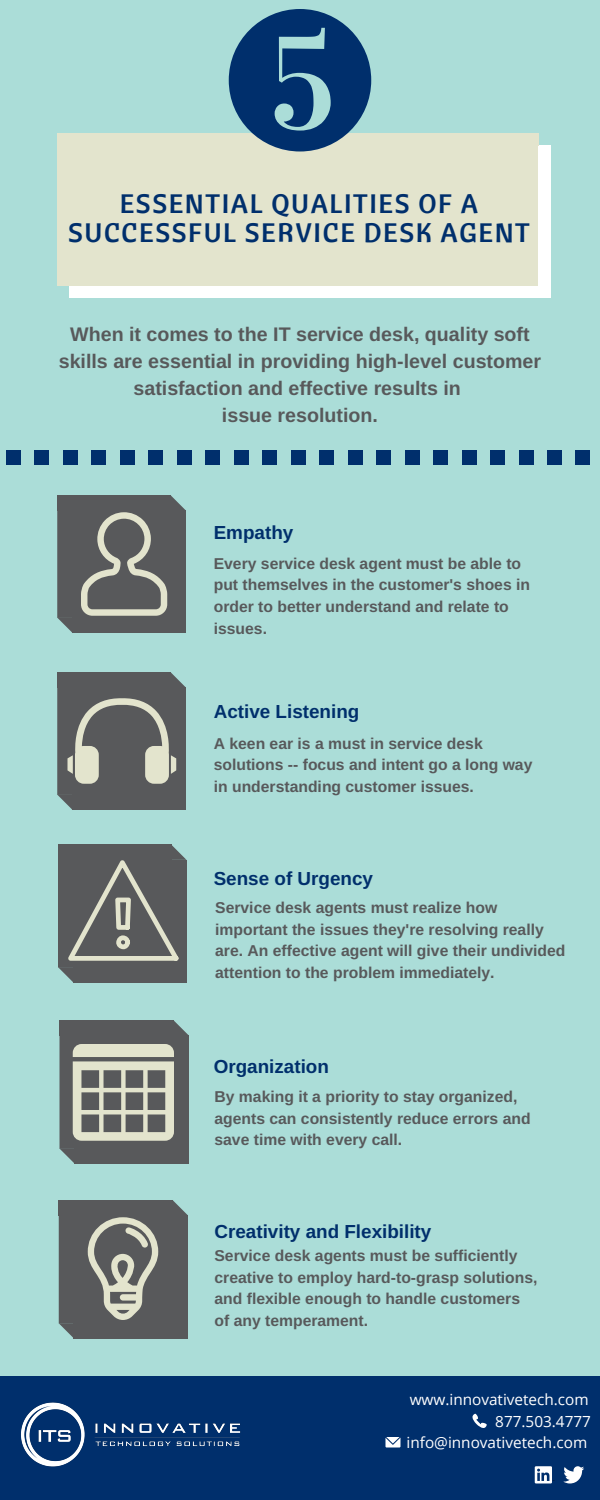
<style>
.page{position:relative;width:600px;height:1500px;background:#fff}
.page>*{position:absolute;margin:0;border:0;box-sizing:border-box;transform-origin:0 0}
.t1{font:26.5px/28.5px "Cantora One";letter-spacing:.06em;color:#002f6c;text-align:center}
.t2{font:700 19.7px/27px "Arimo";color:#58595b;text-align:center}
.t3{font:700 18.9px "Arimo";color:#002f6c}
.t4{font:700 15.7px/21.8px "Arimo";color:#58595b}
.t5{font:15.3px "Open Sans";color:#fff}
</style>
<div class="page">
<div style="left:0;top:0;width:600px;height:1376px;background:#abddd8"></div>
<div style="left:69px;top:285px;width:470px;height:12px;background:#fff"></div>
<div style="left:538px;top:285px;width:13px;height:12px;background:#fff"></div>
<div style="left:58px;top:145px;width:12px;height:141px;background:#e3e4cd"></div>
<div style="left:69px;top:145px;width:470px;height:141px;background:#e3e4cd"></div>
<div style="left:538px;top:145px;width:13px;height:141px;background:#fff"></div>
<div style="left:58px;top:133px;width:12px;height:12px;background:#e3e4cd"></div>
<div style="left:69px;top:133px;width:470px;height:12px;background:#e3e4cd"></div>
<div style="left:72px;top:510px;width:99px;height:108px;background:#58595b"></div>
<svg style="left:57px;top:510px;width:15px;height:123px;background:#5e6365"></svg>
<div style="left:72px;top:618px;width:99px;height:15px;background:#58595b"></div>
<div style="left:171px;top:618px;width:15px;height:15px;background:#58595b"></div>
<div style="left:171px;top:510px;width:15px;height:108px;background:#58595b"></div>
<div style="left:72px;top:495px;width:99px;height:15px;background:#58595b"></div>
<div style="left:57px;top:495px;width:15px;height:15px;background:#58595b"></div>
<svg style="left:81px;top:495px;width:105px;height:121px"></svg>
<svg style="left:57px;top:672px;width:129px;height:138px;background:#6e706e"></svg>
<svg style="left:58px;top:845px;width:128px;height:137px;background:#686a69"></svg>
<svg style="left:60px;top:1020px;width:129px;height:144px;background:#82847e"></svg>
<div style="left:74px;top:1215px;width:99px;height:109px;background:#58595b"></div>
<svg style="left:59px;top:1215px;width:15px;height:123px;background:#5c6062"></svg>
<div style="left:74px;top:1323px;width:99px;height:15px;background:#58595b"></div>
<div style="left:173px;top:1323px;width:15px;height:15px;background:#58595b"></div>
<div style="left:173px;top:1215px;width:15px;height:109px;background:#58595b"></div>
<div style="left:74px;top:1200px;width:99px;height:15px;background:#58595b"></div>
<div style="left:59px;top:1200px;width:15px;height:15px;background:#58595b"></div>
<svg style="left:173px;top:1200px;width:15px;height:15px"></svg>
<svg style="left:88px;top:1217px;width:70px;height:103px"></svg>
<svg style="left:229px;top:9px;width:142px;height:143px;background:#39668d"></svg>
<div style="left:548px;top:450px;width:14px;height:14px;background:#002f6c"></div>
<div style="left:519px;top:450px;width:14px;height:14px;background:#002f6c"></div>
<div style="left:491px;top:450px;width:14px;height:14px;background:#002f6c"></div>
<div style="left:434px;top:450px;width:14px;height:14px;background:#002f6c"></div>
<div style="left:405px;top:450px;width:14px;height:14px;background:#002f6c"></div>
<div style="left:462px;top:450px;width:14px;height:14px;background:#002f6c"></div>
<div style="left:377px;top:450px;width:14px;height:14px;background:#002f6c"></div>
<div style="left:63px;top:450px;width:14px;height:14px;background:#002f6c"></div>
<div style="left:92px;top:450px;width:14px;height:14px;background:#002f6c"></div>
<div style="left:120px;top:450px;width:14px;height:14px;background:#002f6c"></div>
<div style="left:35px;top:450px;width:14px;height:14px;background:#002f6c"></div>
<div style="left:6px;top:450px;width:14px;height:14px;background:#002f6c"></div>
<div style="left:177px;top:450px;width:14px;height:14px;background:#002f6c"></div>
<div style="left:263px;top:450px;width:14px;height:14px;background:#002f6c"></div>
<div style="left:291px;top:450px;width:14px;height:14px;background:#002f6c"></div>
<div style="left:320px;top:450px;width:14px;height:14px;background:#002f6c"></div>
<div style="left:206px;top:450px;width:14px;height:14px;background:#002f6c"></div>
<div style="left:348px;top:450px;width:14px;height:14px;background:#002f6c"></div>
<div style="left:234px;top:450px;width:14px;height:14px;background:#002f6c"></div>
<div style="left:149px;top:450px;width:14px;height:14px;background:#002f6c"></div>
<div style="left:576px;top:450px;width:14px;height:14px;background:#002f6c"></div>
<div style="left:0;top:1376px;width:600px;height:124px;background:#002f6c"></div>
<svg style="left:472px;top:1414px;width:15px;height:14px"></svg>
<svg style="left:386px;top:1437px;width:14px;height:11px"></svg>
<svg style="left:563px;top:1466px;width:21px;height:18px"></svg>
<div style="left:535px;top:1466px;width:17px;height:17px;background:#fff"></div>
<svg style="left:537px;top:1469px;width:17px;height:12px"></svg>
<img style="left:21px;top:1402px;width:220px;height:65px">
<h1 class="t1" style="left:68px;top:189px;width:463px">ESSENTIAL QUALITIES OF A<br>SUCCESSFUL SERVICE DESK AGENT</h1>
<p class="t2" style="left:59px;top:320px;width:484px">When it comes to the IT service desk, quality soft skills are essential in providing high-level customer satisfaction and effective results in<br>issue resolution.</p>
<p class="t3" style="left:214px;top:521px;width:81px">Empathy</p>
<p class="t4" style="left:214px;top:552px;width:318px">Every service desk agent must be able to put themselves in the customer's shoes in order to better understand and relate to issues.</p>
<p class="t3" style="left:214px;top:701px;width:147px">Active Listening</p>
<p class="t4" style="left:214px;top:732px;width:320px">A keen ear is a must in service desk solutions -- focus and intent go a long way in understanding customer issues.</p>
<p class="t3" style="left:214px;top:868px;width:161px">Sense of Urgency</p>
<p class="t4" style="left:215px;top:896px;width:352px">Service desk agents must realize how important the issues they're resolving really are. An effective agent will give their undivided attention to the problem immediately.</p>
<p class="t3" style="left:214px;top:1056px;width:117px">Organization</p>
<p class="t4" style="left:214px;top:1085px;width:318px">By making it a priority to stay organized, agents can consistently reduce errors and save time with every call.</p>
<p class="t3" style="left:214px;top:1220px;width:218px">Creativity and Flexibility</p>
<p class="t4" style="left:214px;top:1244px;width:325px">Service desk agents must be sufficiently creative to employ hard-to-grasp solutions, and flexible enough to handle customers of any temperament.</p>
<p class="t5" style="left:410px;top:1388px;width:181px">www.innovativetech.com</p>
<p class="t5" style="left:407px;top:1432px;width:182px">info@innovativetech.com</p>
<p class="t5" style="left:495px;top:1410px;width:97px">877.503.4777</p>
</div>
